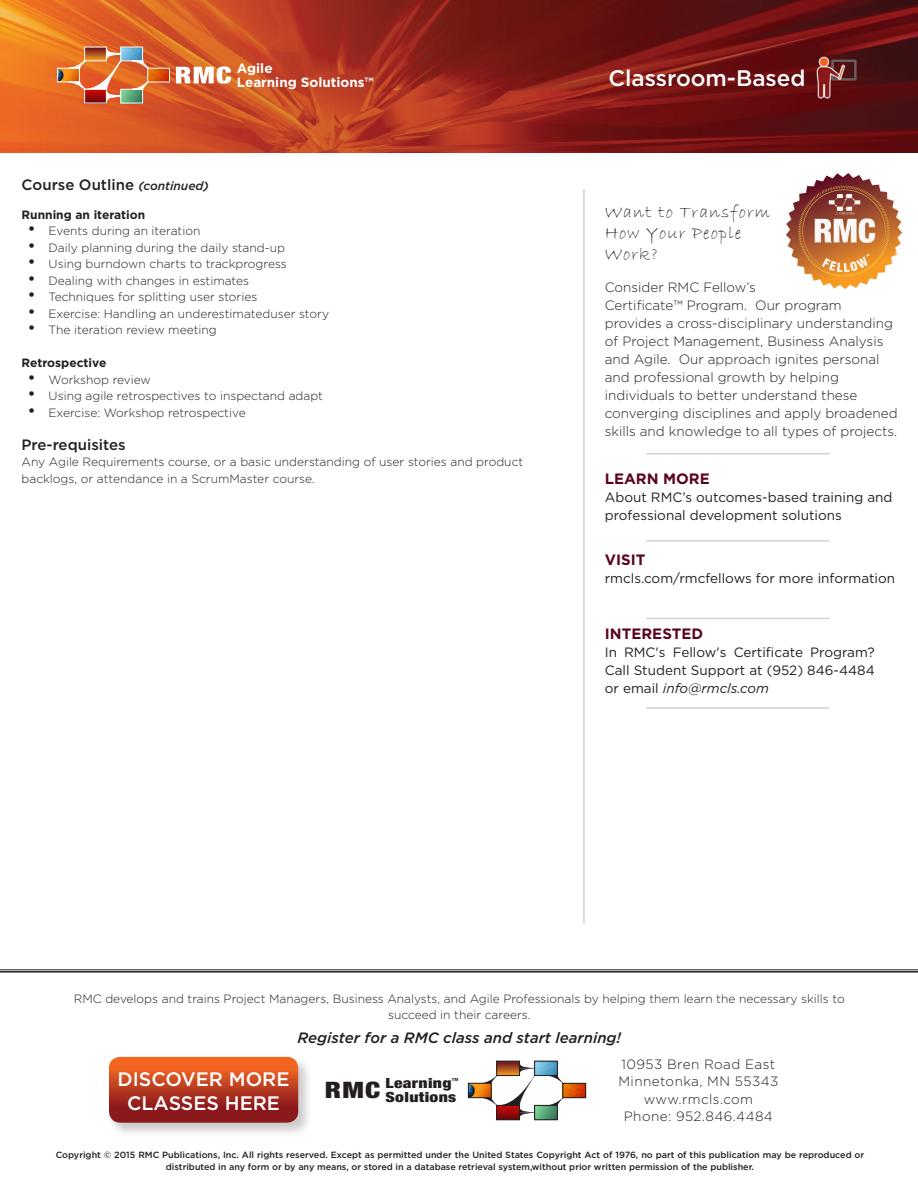
<style>
.page{position:relative;width:918px;height:1188px;background:#fff}
.page>*{position:absolute;margin:0;border:0;box-sizing:border-box;transform-origin:0 0}
.t1{font:500 22.5px "Gotham";color:#fff}
.t2{font:500 19.5px/24px "Gotham";color:#fff;text-align:center}
.t3{font:18px/21px "Bradley Hand ITC";letter-spacing:.06em;color:#231f20}
.Bullet1{font:500 15px "Gotham";color:#231f20}
.t4{font:italic 500 15px "Gotham";color:#231f20}
.t5{font:700 15px "Gotham";color:#5b0421}
.t6{font:900 condensed 14.1px/14px "Helvetica Neue LT Std";letter-spacing:.02em;color:#231f20;scale:1.25 1}
.t7{font:300 13.5px/18px "Gotham";color:#231f20}
.t8{font:13.5px/18px "Gotham";color:#231f20}
.t9{font:300 13.5px/17.2px "Gotham";letter-spacing:.03em;color:#231f20;text-align:center}
.t10{font:700 13.5px/14.4px "Gotham";color:#fff}
.Bullet1-2{font:300 12px/16.5px "Gotham";color:#231f20;text-align:center}
.Bullet1-3{font:700 12px "Gotham";color:#231f20}
.t11{font:500 9px/12px "Gotham";color:#231f20;text-align:center}
.t12{font:700 condensed 4.2px "Helvetica Neue LT Std";color:#231f20;scale:1.25 1}
.s1{font-style:italic;font-size:12px}
.s2{font-family:"Arial";font-weight:400;font-size:18px}
.s3{font-style:italic}
.s4{font-size:22.65px}
</style>
<div class="page">
<img style="left:0;top:0;width:918px;height:153px">
<hr style="left:583px;top:189px;width:2px;height:734px;background:#d1d2d4">
<img style="left:811px;top:29px;width:69px;height:77px">
<div style="left:107px;top:1055px;width:206px;height:83px;background:#231f20;opacity:.23"></div>
<svg style="left:109px;top:1057px;width:189px;height:66px;background:#b93c1f"></svg>
<hr style="left:0;top:970px;width:918px;height:1px;background:#231f20">
<hr style="left:0;top:971px;width:918px;height:2px;background:#231f20">
<img style="left:787px;top:174px;width:115px;height:115px">
<hr style="left:647px;top:453px;width:183px;height:1px;background:#d1d2d4">
<hr style="left:646px;top:540px;width:183px;height:2px;background:#d1d2d4">
<hr style="left:646px;top:707px;width:183px;height:2px;background:#d1d2d4">
<hr style="left:646px;top:618px;width:183px;height:1px;background:#d1d2d4">
<img style="left:122px;top:91px;width:19px;height:10px">
<img style="left:59px;top:70px;width:9px;height:10px">
<img style="left:122px;top:49px;width:19px;height:10px">
<img style="left:149px;top:70px;width:19px;height:10px">
<div style="left:147px;top:68px;width:23px;height:14px;border:1px solid #fff"></div>
<div style="left:120px;top:47px;width:23px;height:14px;border:1px solid #fff"></div>
<div style="left:120px;top:89px;width:23px;height:14px;border:1px solid #fff"></div>
<div style="left:57px;top:68px;width:23px;height:14px;border:1px solid #fff"></div>
<svg style="left:131px;top:81px;width:18px;height:9px"></svg>
<svg style="left:131px;top:60px;width:18px;height:9px"></svg>
<svg style="left:68px;top:49px;width:54px;height:52px;background:#df7845"></svg>
<svg style="left:176px;top:66px;width:55px;height:18px"></svg>
<img style="left:536px;top:1107px;width:20px;height:11px">
<img style="left:470px;top:1085px;width:10px;height:11px">
<img style="left:536px;top:1063px;width:20px;height:11px">
<img style="left:565px;top:1085px;width:19px;height:11px">
<div style="left:563px;top:1083px;width:23px;height:15px;border:1px solid #231f20"></div>
<div style="left:534px;top:1061px;width:24px;height:15px;border:1px solid #231f20"></div>
<div style="left:534px;top:1105px;width:24px;height:15px;border:1px solid #231f20"></div>
<div style="left:496px;top:1061px;width:24px;height:15px;border:1px solid #231f20"></div>
<div style="left:496px;top:1105px;width:24px;height:15px;border:1px solid #231f20"></div>
<div style="left:468px;top:1083px;width:24px;height:15px;border:1px solid #231f20"></div>
<svg style="left:546px;top:1097px;width:17px;height:8px"></svg>
<svg style="left:549px;top:1076px;width:14px;height:7px"></svg>
<svg style="left:480px;top:1063px;width:55px;height:55px"></svg>
<p class="t10" style="left:237px;top:61px;width:138px">Agile<br>Learning Solutions™</p>
<p class="Bullet1" style="left:22px;top:175px;width:189px">Course Outline <span class="s1">(continued)</span></p>
<p class="Bullet1-3" style="left:22px;top:206px;width:125px">Running an iteration</p>
<p class="Bullet1-2" style="left:28px;top:222px;width:174px"><span class="s2">•</span> Events during an iteration</p>
<p class="Bullet1-2" style="left:28px;top:239px;width:258px"><span class="s2">•</span> Daily planning during the daily stand-up</p>
<p class="Bullet1-2" style="left:28px;top:255px;width:260px"><span class="s2">•</span> Using burndown charts to trackprogress</p>
<p class="Bullet1-2" style="left:28px;top:272px;width:222px"><span class="s2">•</span> Dealing with changes in estimates</p>
<p class="Bullet1-2" style="left:28px;top:288px;width:231px"><span class="s2">•</span> Techniques for splitting user stories</p>
<p class="Bullet1-2" style="left:28px;top:305px;width:302px"><span class="s2">•</span> Exercise: Handling an underestimateduser story</p>
<p class="Bullet1-2" style="left:28px;top:321px;width:190px"><span class="s2">•</span> The iteration review meeting</p>
<p class="Bullet1-3" style="left:22px;top:355px;width:86px">Retrospective</p>
<p class="Bullet1-2" style="left:28px;top:371px;width:124px"><span class="s2">•</span> Workshop review</p>
<p class="Bullet1-2" style="left:28px;top:387px;width:296px"><span class="s2">•</span> Using agile retrospectives to inspectand adapt</p>
<p class="Bullet1-2" style="left:28px;top:404px;width:219px"><span class="s2">•</span> Exercise: Workshop retrospective</p>
<p class="Bullet1" style="left:22px;top:435px;width:106px">Pre-requisites</p>
<p class="Bullet1-2" style="left:22px;top:453px;width:503px;text-align:left">Any Agile Requirements course, or a basic understanding of user stories and product backlogs, or attendance in a ScrumMaster course.</p>
<h1 class="t1" style="left:609px;top:63px;width:198px">Classroom-Based</h1>
<h3 class="t3" style="left:605px;top:202px;width:167px">Want to Transform<br>How Your People<br>Work?</h3>
<p class="t7" style="left:605px;top:277px;width:294px">Consider RMC Fellow’s<br>Certificate™ Program. Our program provides a cross-disciplinary understanding of Project Management, Business Analysis and Agile. Our approach ignites personal and professional growth by helping individuals to better understand these converging disciplines and apply broadened skills and knowledge to all types of projects.</p>
<p class="t5" style="left:605px;top:469px;width:107px">LEARN MORE</p>
<p class="t8" style="left:605px;top:488px;width:289px">About RMC’s outcomes-based training and professional development solutions</p>
<p class="t5" style="left:605px;top:550px;width:42px">VISIT</p>
<p class="t8" style="left:605px;top:569px;width:292px">rmcls.com/rmcfellows for more information</p>
<p class="t5" style="left:605px;top:624px;width:100px">INTERESTED</p>
<p class="t8" style="left:605px;top:643px;width:272px;text-align:justify">In RMC's Fellow's Certificate Program?<br>Call Student Support at (952) 846-4484 or email <span class="s3">info@rmcls.com</span></p>
<p class="Bullet1-2" style="left:74px;top:990px;width:772px">RMC develops and trains Project Managers, Business Analysts, and Agile Professionals by helping them learn the necessary skills to succeed in their careers.</p>
<p class="t4" style="left:297px;top:1028px;width:325px">Register for a RMC class and start learning!</p>
<h2 class="t2" style="left:118px;top:1066px;width:173px">DISCOVER MORE<br>CLASSES HERE</h2>
<p class="t12" style="left:452px;top:1077px;width:7px">TM</p>
<p class="t6" style="left:386px;top:1076px;width:58px;text-indent:-61px"><span class="s4">RMC</span> Learning<br>Solutions</p>
<p class="t9" style="left:619px;top:1055px;width:161px">10953 Bren Road East<br>Minnetonka, MN 55343 www.rmcls.com<br>Phone: 952.846.4484</p>
<p class="t11" style="left:56px;top:1148px;width:810px">Copyright © 2015 RMC Publications, Inc. All rights reserved. Except as permitted under the United States Copyright Act of 1976, no part of this publication may be reproduced or distributed in any form or by any means, or stored in a database retrieval system,without prior written permission of the publisher.</p>
</div>
